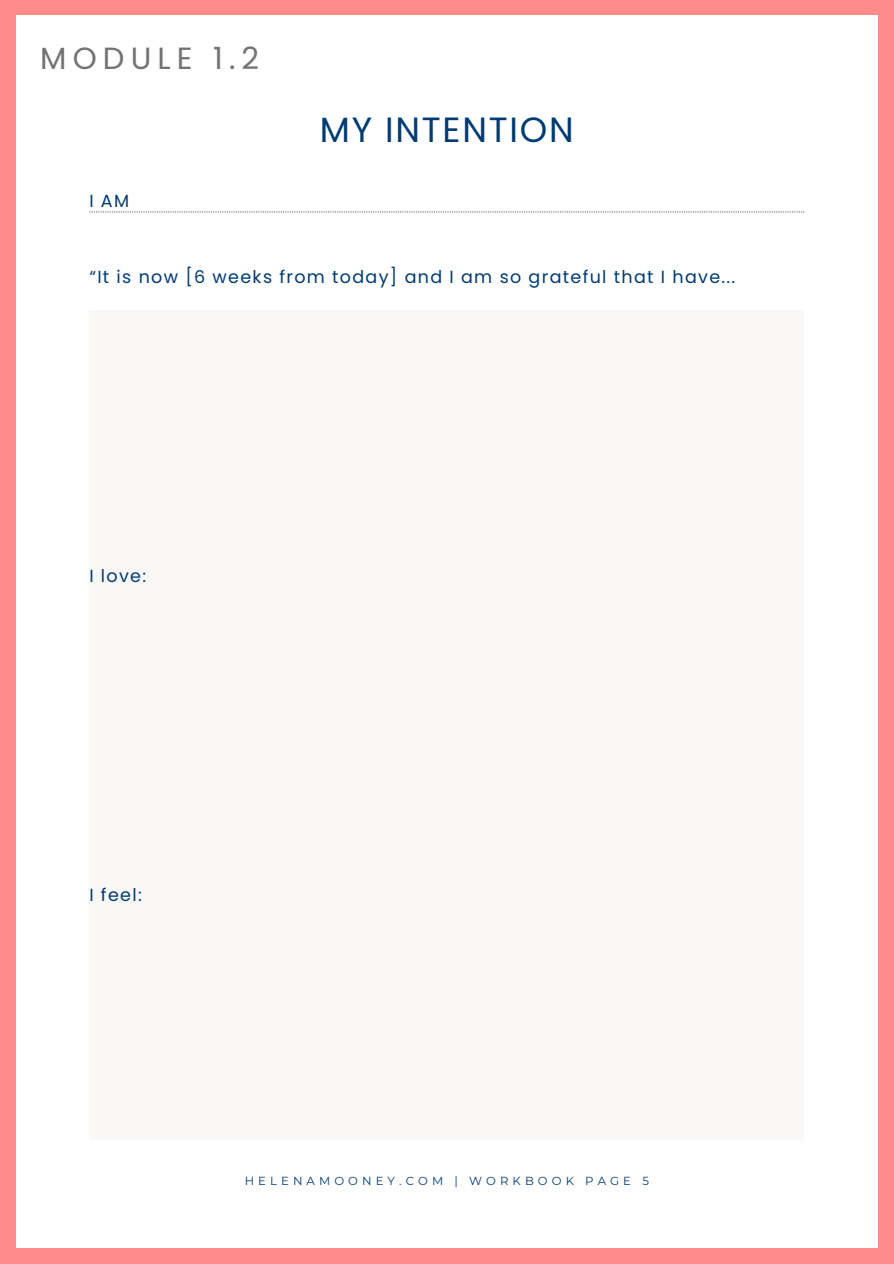
<style>
.page{position:relative;width:894px;height:1264px;background:#fff}
.page>*{position:absolute;margin:0;border:0;box-sizing:border-box;transform-origin:0 0}
.t1{font:34.95px "Poppins";letter-spacing:.05em;color:#003b73}
.t2{font:30.6px "Poppins";letter-spacing:.2em;color:#737373}
.t3{font:17.55px "Poppins";letter-spacing:.075em;color:#003b73}
.t4{font:11.7px "Montserrat";letter-spacing:.35em;color:#003b73}
</style>
<div class="page">
<div style="left:0;top:0;width:893px;height:1263px;background:#ff8b8b"></div>
<div style="left:16px;top:15px;width:861px;height:1232px;background:#fff"></div>
<svg style="left:89px;top:211px;width:715px;height:1px"></svg>
<div style="left:89px;top:310px;width:715px;height:829px;background:#faf8f7"></div>
<h4 class="t2" style="left:40px;top:37px;width:220px">MODULE 1.2</h4>
<h2 class="t3" style="left:89px;top:188px;width:41px">I AM</h2>
<h4 class="t1" style="left:320px;top:105px;width:255px">MY INTENTION</h4>
<h3 class="t3" style="left:89px;top:264px;width:647px">“It is now [6 weeks from today] and I am so grateful that I have...</h3>
<h4 class="t3" style="left:89px;top:563px;width:58px">I love:</h4>
<p class="t3" style="left:89px;top:883px;width:54px">I feel:</p>
<h1 class="t4" style="left:244px;top:1173px;width:405px">HELENAMOONEY.COM | WORKBOOK PAGE 5</h1>
</div>
